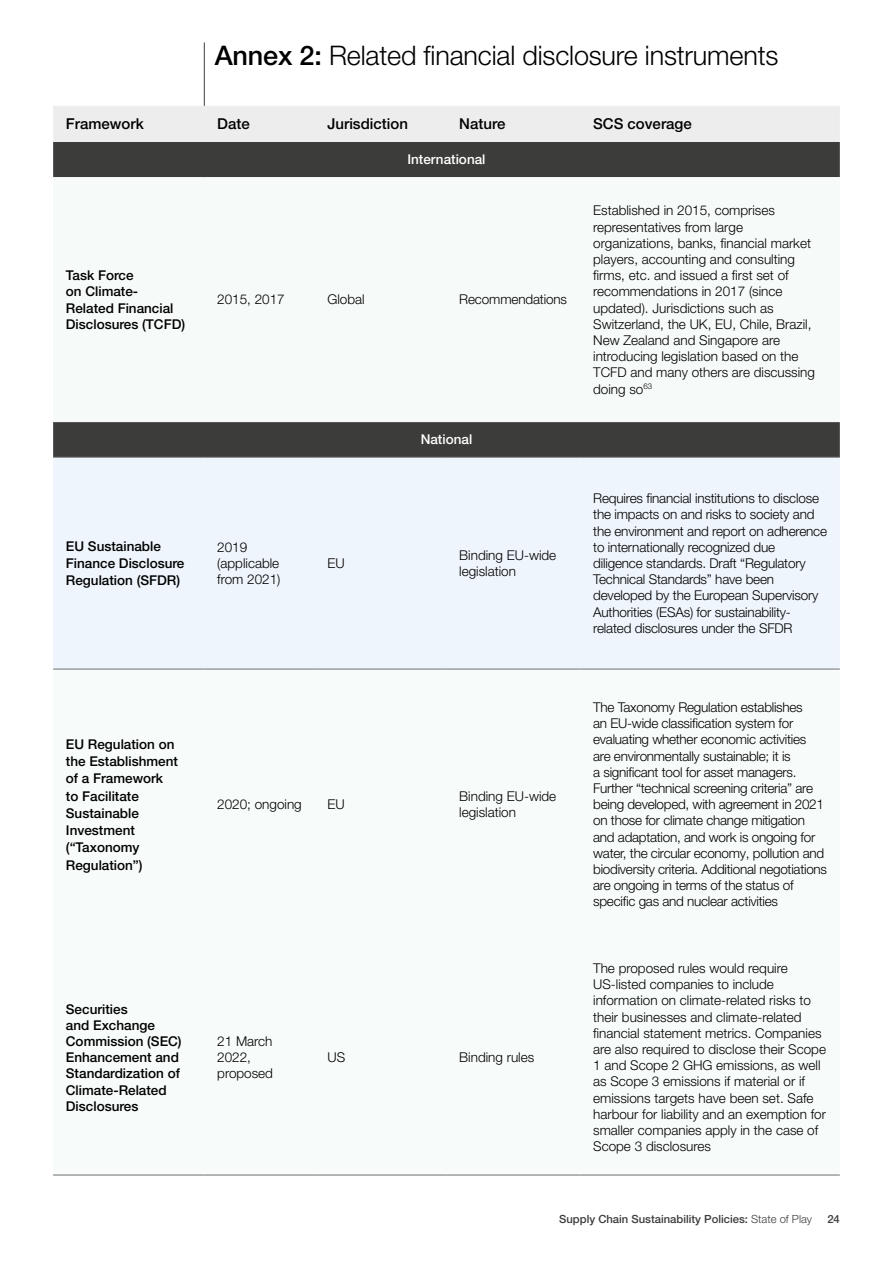
<style>
.page{position:relative;width:893px;height:1263px;background:#fff}
.page>*{position:absolute;margin:0;border:0;box-sizing:border-box;transform-origin:0 0}
.t1{font:300 27px "Helvetica Neue LT Pro";letter-spacing:-.005em;color:#000}
.t2{font:500 15px "Helvetica Neue LT Pro";color:#000}
.t3{font:300 13.5px/16.2px "Helvetica Neue LT Pro";color:#000}
.t4{font:300 13.5px/16.2px "Helvetica Neue LT Pro";letter-spacing:-.02em;color:#000}
.t5{font:500 13.5px/16.2px "Helvetica Neue LT Pro";color:#000}
.t6{font:500 13.5px "Helvetica Neue LT Pro";color:#fff}
.t7{font:500 11.25px "Helvetica Neue LT Pro";color:#3c3c3b}
.s1{font-weight:500}
.s2{font-weight:300}
</style>
<div class="page">
<hr style="left:204px;top:43px;width:1px;height:189px;background:#3c3c3b">
<div style="left:53px;top:106px;width:787px;height:36px;background:#ededed"></div>
<div style="left:53px;top:142px;width:787px;height:315px;background:#3c3c3b"></div>
<div style="left:53px;top:177px;width:787px;height:245px;background:#f6faf8"></div>
<div style="left:53px;top:458px;width:787px;height:211px;background:#eff5fc"></div>
<hr style="left:53px;top:457px;width:151px;height:1px;background:#706f6f">
<hr style="left:204px;top:457px;width:111px;height:1px;background:#706f6f">
<hr style="left:315px;top:457px;width:131px;height:1px;background:#706f6f">
<hr style="left:446px;top:457px;width:134px;height:1px;background:#706f6f">
<hr style="left:580px;top:457px;width:260px;height:1px;background:#706f6f">
<hr style="left:53px;top:1175px;width:151px;height:1px;background:#706f6f">
<hr style="left:204px;top:1175px;width:111px;height:1px;background:#706f6f">
<hr style="left:315px;top:1175px;width:131px;height:1px;background:#706f6f">
<hr style="left:446px;top:1175px;width:134px;height:1px;background:#706f6f">
<hr style="left:580px;top:1175px;width:260px;height:1px;background:#706f6f">
<hr style="left:53px;top:669px;width:151px;height:1px;background:#706f6f">
<hr style="left:204px;top:669px;width:111px;height:1px;background:#706f6f">
<hr style="left:315px;top:669px;width:131px;height:1px;background:#706f6f">
<hr style="left:446px;top:669px;width:134px;height:1px;background:#706f6f">
<hr style="left:580px;top:669px;width:260px;height:1px;background:#706f6f">
<h1 class="t1" style="left:215px;top:39px;width:565px"><span class="s1">Annex 2:</span> Related financial disclosure instruments</h1>
<p class="t2" style="left:66px;top:115px;width:79px">Framework</p>
<p class="t2" style="left:217px;top:115px;width:34px">Date</p>
<p class="t2" style="left:327px;top:115px;width:82px">Jurisdiction</p>
<p class="t2" style="left:459px;top:115px;width:48px">Nature</p>
<p class="t2" style="left:593px;top:115px;width:100px">SCS coverage</p>
<p class="t6" style="left:407px;top:151px;width:80px">International</p>
<p class="t5" style="left:66px;top:267px;width:121px">Task Force<br>on Climate-<br>Related Financial<br>Disclosures (TCFD)</p>
<p class="t3" style="left:217px;top:291px;width:69px">2015, 2017</p>
<p class="t3" style="left:327px;top:291px;width:39px">Global</p>
<p class="t3" style="left:459px;top:291px;width:109px">Recommendations</p>
<p class="t6" style="left:421px;top:431px;width:53px">National</p>
<p class="t5" style="left:66px;top:537px;width:120px;line-height:17.2px">EU Sustainable<br>Finance Disclosure<br>Regulation (SFDR)</p>
<p class="t3" style="left:217px;top:539px;width:65px">2019 (applicable from 2021)</p>
<p class="t3" style="left:327px;top:555px;width:19px">EU</p>
<p class="t3" style="left:459px;top:547px;width:99px">Binding EU-wide legislation</p>
<p class="t3" style="left:593px;top:202px;width:223px">Established in 2015, comprises representatives from large organizations, banks, financial market players, accounting and consulting firms, etc. and issued a first set of recommendations in 2017 (since updated). Jurisdictions such as<br>Switzerland, the UK, EU, Chile, Brazil,<br>New Zealand and Singapore are introducing legislation based on the<br>TCFD and many others are discussing doing so<sup>63</sup></p>
<p class="t3" style="left:593px;top:490px;width:235px">Requires financial institutions to disclose the impacts on and risks to society and the environment and report on adherence to internationally recognized due diligence standards. Draft “Regulatory Technical Standards” have been developed by the European Supervisory Authorities (ESAs) for sustainability&shy;related disclosures under the SFDR</p>
<p class="t5" style="left:66px;top:735px;width:114px;line-height:17.2px">EU Regulation on the Establishment of a Framework to Facilitate<br>Sustainable<br>Investment (“Taxonomy<br>Regulation”)</p>
<p class="t3" style="left:217px;top:796px;width:86px">2020; ongoing</p>
<p class="t3" style="left:327px;top:796px;width:19px">EU</p>
<p class="t3" style="left:459px;top:788px;width:99px">Binding EU-wide legislation</p>
<p class="t5" style="left:66px;top:1000px;width:117px">Securities<br>and Exchange<br>Commission (SEC)<br>Enhancement and<br>Standardization of<br>Climate-Related<br>Disclosures</p>
<p class="t3" style="left:217px;top:1033px;width:57px">21 March<br>2022, proposed</p>
<p class="t3" style="left:327px;top:1049px;width:19px">US</p>
<p class="t3" style="left:459px;top:1049px;width:77px">Binding rules</p>
<p class="t4" style="left:593px;top:699px;width:235px">The Taxonomy Regulation establishes<br>an EU-wide classification system for evaluating whether economic activities are environmentally sustainable; it is<br>a significant tool for asset managers.<br>Further “technical screening criteria” are being developed, with agreement in 2021 on those for climate change mitigation and adaptation, and work is ongoing for water, the circular economy, pollution and biodiversity criteria. Additional negotiations are ongoing in terms of the status of specific gas and nuclear activities</p>
<p class="t3" style="left:593px;top:960px;width:234px">The proposed rules would require US-listed companies to include information on climate-related risks to their businesses and climate-related financial statement metrics. Companies are also required to disclose their Scope 1 and Scope 2 GHG emissions, as well as Scope 3 emissions if material or if emissions targets have been set. Safe harbour for liability and an exemption for smaller companies apply in the case of Scope 3 disclosures</p>
<p class="t7" style="left:559px;top:1212px;width:255px">Supply Chain Sustainability Policies: <span class="s2">State of Play</span></p>
<p class="t7" style="left:827px;top:1212px;width:14px">24</p>
</div>
